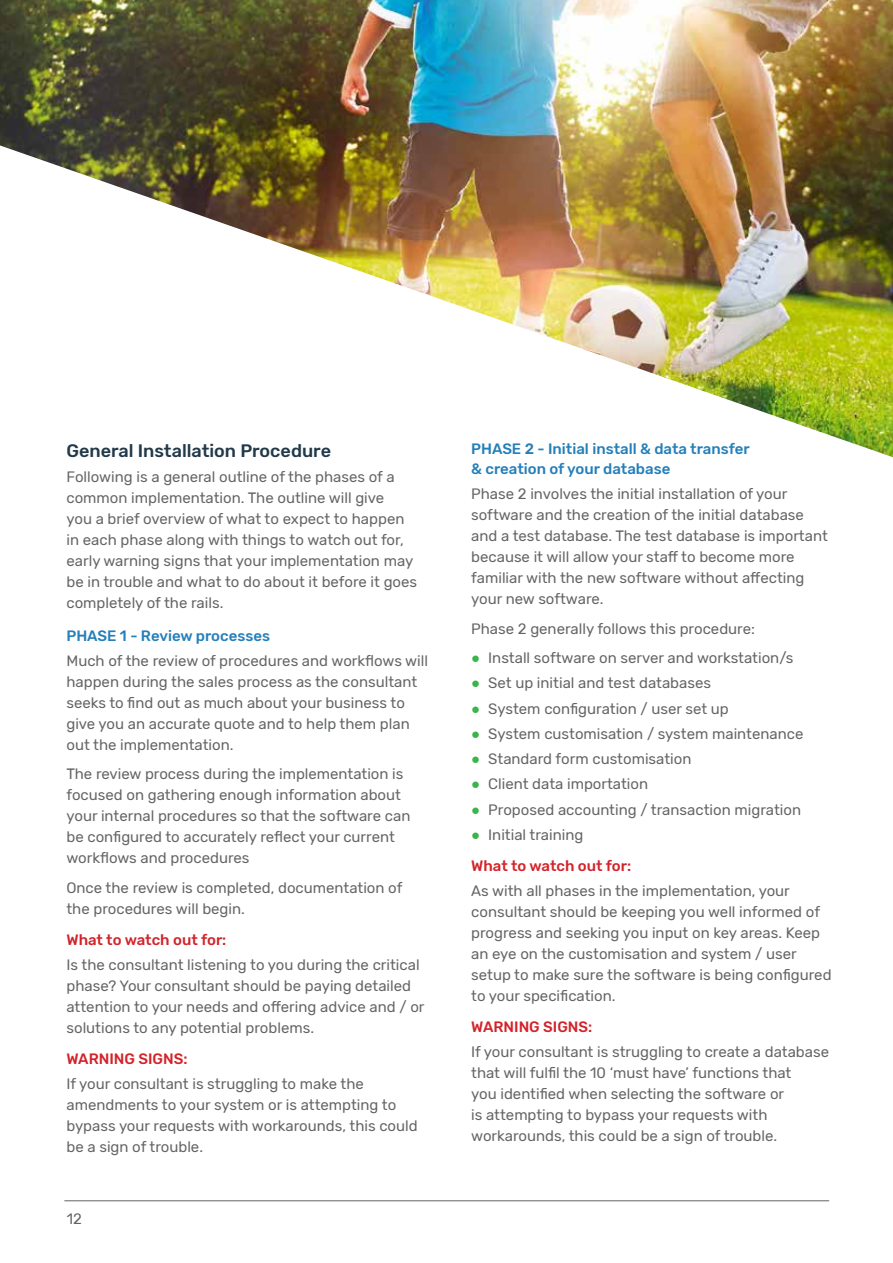
<style>
.page{position:relative;width:893px;height:1263px;background:#fff}
.page>*{position:absolute;margin:0;border:0;box-sizing:border-box;transform-origin:0 0}
.t1{font:500 18px "Rubik";color:#213949}
.t2{font:15px/21px "Rubik";color:#636466}
.t3{font:500 15px/19.5px "Rubik";color:#247fba}
.t4{font:500 15px/30.8px "Rubik";color:#d2232a}
.s1{font-family:"Arial";font-weight:900;color:#39b54a}
.s2{font-weight:400;color:#636466}
</style>
<div class="page">
<hr style="left:64px;top:1200px;width:765px;height:1px;background:#636466">
<img style="left:0;top:0;width:893px;height:457px">
<p class="t1" style="left:66px;top:440px;width:266px">General Installation Procedure</p>
<p class="t2" style="left:66px;top:467px;width:352px">Following is a general outline of the phases of a common implementation. The outline will give<br>you a brief overview of what to expect to happen in each phase along with things to watch out for, early warning signs that your implementation may be in trouble and what to do about it before it goes completely of the rails.</p>
<p class="t3" style="left:66px;top:626px;width:205px">PHASE 1 - Review processes</p>
<p class="t2" style="left:66px;top:650px;width:363px">Much of the review of procedures and workflows will happen during the sales process as the consultant seeks to find out as much about your business to give you an accurate quote and to help them plan out the implementation.</p>
<p class="t2" style="left:66px;top:764px;width:345px">The review process during the implementation is focused on gathering enough information about your internal procedures so that the software can be configured to accurately reflect your current workflows and procedures</p>
<p class="t2" style="left:66px;top:878px;width:338px">Once the review is completed, documentation of the procedures will begin.</p>
<p class="t4" style="left:66px;top:924px;width:161px">What to watch out for:</p>
<p class="t2" style="left:66px;top:955px;width:360px">Is the consultant listening to you during the critical phase? Your consultant should be paying detailed attention to your needs and offering advice and / or solutions to any potential problems.</p>
<p class="t4" style="left:66px;top:1043px;width:123px">WARNING SIGNS:</p>
<p class="t2" style="left:66px;top:1073px;width:353px">If your consultant is struggling to make the amendments to your system or is attempting to bypass your requests with workarounds, this could be a sign of trouble.</p>
<p class="t2" style="left:67px;top:1208px;width:17px">12</p>
<p class="t3" style="left:471px;top:440px;width:280px">PHASE 2 - Initial install &amp; data transfer &amp; creation of your database</p>
<p class="t2" style="left:471px;top:484px;width:358px">Phase 2 involves the initial installation of your software and the creation of the initial database and a test database. The test database is important because it will allow your staff to become more familiar with the new software without affecting your new software.</p>
<p class="t2" style="left:471px;top:618px;width:285px">Phase 2 generally follows this procedure:</p>
<p class="t2" style="left:471px;top:648px;width:324px"><span class="s1">●</span> Install software on server and workstation/s</p>
<p class="t2" style="left:471px;top:673px;width:241px"><span class="s1">●</span> Set up initial and test databases</p>
<p class="t2" style="left:471px;top:698px;width:259px"><span class="s1">●</span> System configuration / user set up</p>
<p class="t2" style="left:471px;top:723px;width:334px"><span class="s1">●</span> System customisation / system maintenance</p>
<p class="t2" style="left:471px;top:749px;width:222px"><span class="s1">●</span> Standard form customisation</p>
<p class="t2" style="left:471px;top:774px;width:178px"><span class="s1">●</span> Client data importation</p>
<p class="t2" style="left:471px;top:799px;width:331px"><span class="s1">●</span> Proposed accounting / transaction migration</p>
<p class="t4" style="left:471px;top:820px;width:161px"><span class="s1">●</span> <span class="s2">Initial training<br></span>What to watch out for:</p>
<p class="t2" style="left:471px;top:880px;width:362px">As with all phases in the implementation, your consultant should be keeping you well informed of progress and seeking you input on key areas. Keep an eye on the customisation and system / user setup to make sure the software is being configured to your specification.</p>
<p class="t4" style="left:471px;top:1011px;width:123px">WARNING SIGNS:</p>
<p class="t2" style="left:471px;top:1041px;width:359px">If your consultant is struggling to create a database that will fulfil the 10 ‘must have’ functions that<br>you identified when selecting the software or<br>is attempting to bypass your requests with workarounds, this could be a sign of trouble.</p>
</div>
